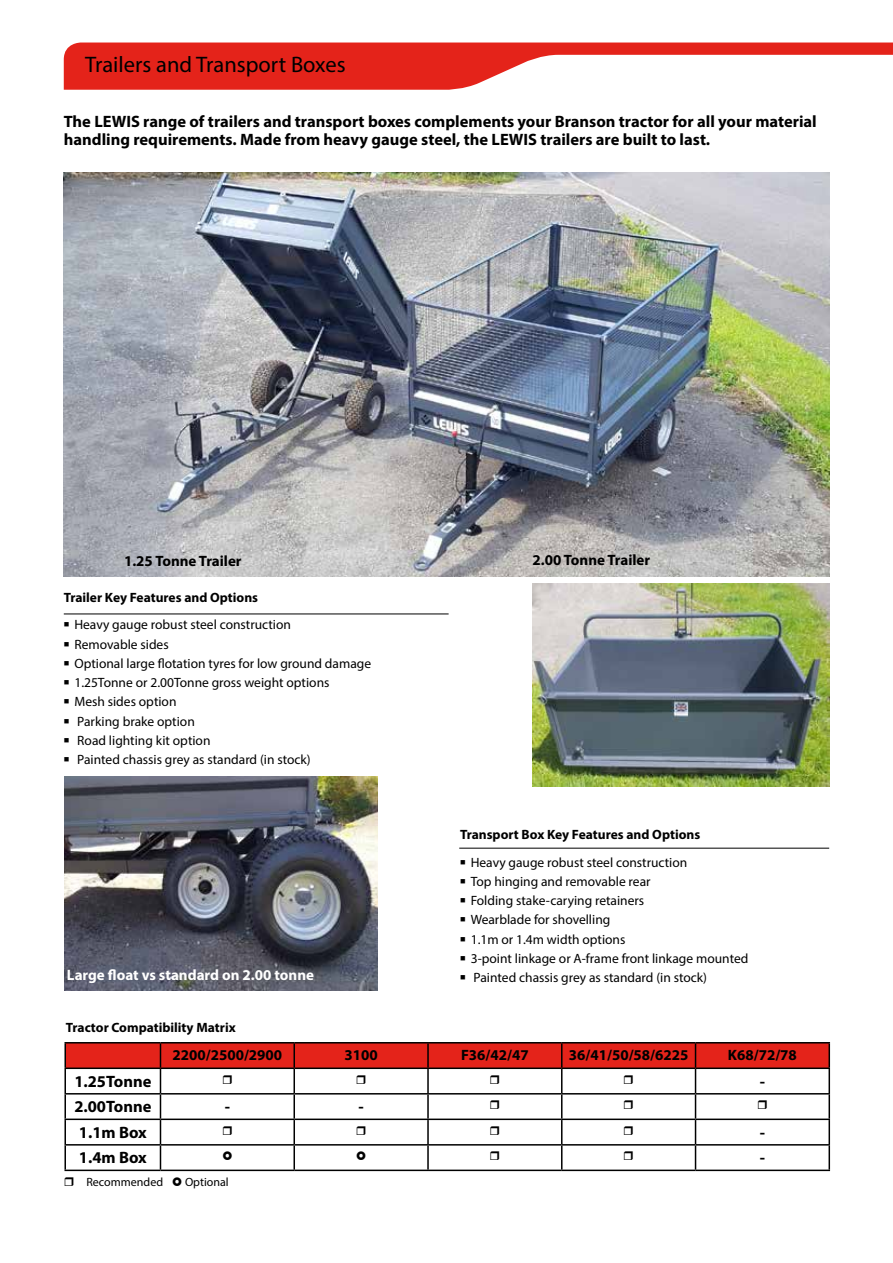
<style>
.page{position:relative;width:893px;height:1263px;background:#fff}
.page>*{position:absolute;margin:0;border:0;box-sizing:border-box;transform-origin:0 0}
.t1{font:22.5px "Myriad Pro";color:#000}
.t2{font:700 16.5px/18px "Myriad Pro";color:#000}
.t3{font:700 15px "Myriad Pro";color:#000}
.t4{font:700 15px "Myriad Pro";color:#fff}
.t5{font:13.5px "Myriad Pro";color:#000}
.t6{font:700 13.5px "Myriad Pro";color:#000}
.t7{font:12px "Myriad Pro";color:#000}
</style>
<div class="page">
<svg style="left:64px;top:43px;width:828px;height:47px"></svg>
<img style="left:64px;top:172px;width:766px;height:404px">
<img style="left:533px;top:583px;width:297px;height:203px">
<img style="left:65px;top:776px;width:312px;height:214px">
<div style="left:65px;top:1043px;width:95px;height:25px;background:#e4231a"></div>
<hr style="left:64px;top:1042px;width:96px;height:1px;background:#000">
<hr style="left:64px;top:1043px;width:2px;height:24px;background:#000">
<hr style="left:160px;top:1042px;width:134px;height:1px;background:#000">
<hr style="left:294px;top:1042px;width:134px;height:1px;background:#000">
<hr style="left:428px;top:1042px;width:134px;height:1px;background:#000">
<hr style="left:562px;top:1042px;width:133px;height:1px;background:#000">
<hr style="left:695px;top:1042px;width:135px;height:1px;background:#000">
<hr style="left:828px;top:1043px;width:2px;height:24px;background:#000">
<hr style="left:64px;top:1067px;width:96px;height:2px;background:#000">
<hr style="left:64px;top:1069px;width:2px;height:24px;background:#000">
<hr style="left:695px;top:1067px;width:135px;height:2px;background:#000">
<hr style="left:828px;top:1069px;width:2px;height:24px;background:#000">
<hr style="left:64px;top:1093px;width:96px;height:1px;background:#000">
<hr style="left:64px;top:1094px;width:2px;height:24px;background:#000">
<hr style="left:695px;top:1093px;width:135px;height:1px;background:#000">
<hr style="left:828px;top:1094px;width:2px;height:24px;background:#000">
<hr style="left:64px;top:1118px;width:96px;height:2px;background:#000">
<hr style="left:64px;top:1120px;width:2px;height:24px;background:#000">
<hr style="left:695px;top:1118px;width:135px;height:2px;background:#000">
<hr style="left:828px;top:1120px;width:2px;height:24px;background:#000">
<hr style="left:64px;top:1144px;width:96px;height:1px;background:#000">
<hr style="left:64px;top:1145px;width:2px;height:24px;background:#000">
<hr style="left:695px;top:1144px;width:135px;height:1px;background:#000">
<hr style="left:828px;top:1145px;width:2px;height:24px;background:#000">
<hr style="left:64px;top:1169px;width:96px;height:2px;background:#000">
<hr style="left:160px;top:1169px;width:134px;height:2px;background:#000">
<hr style="left:294px;top:1169px;width:134px;height:2px;background:#000">
<hr style="left:428px;top:1169px;width:134px;height:2px;background:#000">
<hr style="left:562px;top:1169px;width:133px;height:2px;background:#000">
<hr style="left:695px;top:1169px;width:135px;height:2px;background:#000">
<hr style="left:64px;top:613px;width:385px;height:1px;background:#000">
<hr style="left:459px;top:848px;width:370px;height:1px;background:#000">
<svg style="left:160px;top:1043px;width:669px;height:126px"></svg>
<h1 class="t1" style="left:85px;top:51px;width:262px">Trailers and Transport Boxes</h1>
<p class="t2" style="left:64px;top:112px;width:755px">The LEWIS range of trailers and transport boxes complements your Branson tractor for all your material handling requirements. Made from heavy gauge steel, the LEWIS trailers are built to last.</p>
<p class="t3" style="left:124px;top:551px;width:119px">1.25 Tonne Trailer</p>
<p class="t3" style="left:533px;top:550px;width:119px">2.00 Tonne Trailer</p>
<p class="t6" style="left:64px;top:588px;width:196px">Trailer Key Features and Options</p>
<p class="t5" style="left:64px;top:616px;width:229px">■ Heavy gauge robust steel construction</p>
<p class="t5" style="left:64px;top:636px;width:106px">■ Removable sides</p>
<p class="t5" style="left:64px;top:655px;width:309px">■ Optional large flotation tyres for low ground damage</p>
<p class="t5" style="left:64px;top:674px;width:267px">■ 1.25Tonne or 2.00Tonne gross weight options</p>
<p class="t5" style="left:64px;top:693px;width:114px">■ Mesh sides option</p>
<p class="t5" style="left:64px;top:713px;width:133px">■ Parking brake option</p>
<p class="t5" style="left:64px;top:732px;width:148px">■ Road lighting kit option</p>
<p class="t5" style="left:64px;top:751px;width:249px">■ Painted chassis grey as standard (in stock)</p>
<p class="t4" style="left:67px;top:965px;width:249px">Large float vs standard on 2.00 tonne</p>
<p class="t6" style="left:66px;top:1019px;width:171px">Tractor Compatibility Matrix</p>
<p class="t6" style="left:460px;top:825px;width:242px">Transport Box Key Features and Options</p>
<p class="t5" style="left:460px;top:854px;width:229px">■ Heavy gauge robust steel construction</p>
<p class="t5" style="left:460px;top:873px;width:192px">■ Top hinging and removable rear</p>
<p class="t5" style="left:460px;top:892px;width:186px">■ Folding stake-carying retainers</p>
<p class="t5" style="left:460px;top:911px;width:152px">■ Wearblade for shovelling</p>
<p class="t5" style="left:460px;top:931px;width:167px">■ 1.1m or 1.4m width options</p>
<p class="t5" style="left:460px;top:950px;width:290px">■ 3-point linkage or A-frame front linkage mounted</p>
<p class="t5" style="left:460px;top:969px;width:248px">■ Painted chassis grey as standard (in stock)</p>
<p class="t3" style="left:172px;top:1045px;width:111px">2200/2500/2900</p>
<p class="t3" style="left:344px;top:1045px;width:35px">3100</p>
<p class="t3" style="left:461px;top:1045px;width:69px">F36/42/47</p>
<p class="t3" style="left:569px;top:1045px;width:121px">36/41/50/58/6225</p>
<p class="t3" style="left:728px;top:1045px;width:71px">K68/72/78</p>
<p class="t2" style="left:74px;top:1071px;width:79px">1.25Tonne</p>
<p class="t2" style="left:760px;top:1071px;width:7px">-</p>
<p class="t2" style="left:74px;top:1097px;width:79px">2.00Tonne</p>
<p class="t2" style="left:225px;top:1097px;width:7px">-</p>
<p class="t2" style="left:358px;top:1097px;width:7px">-</p>
<p class="t2" style="left:79px;top:1122px;width:69px">1.1m Box</p>
<p class="t2" style="left:760px;top:1122px;width:7px">-</p>
<p class="t2" style="left:79px;top:1148px;width:69px">1.4m Box</p>
<p class="t2" style="left:760px;top:1148px;width:7px">-</p>
<p class="t7" style="left:86px;top:1175px;width:78px">Recommended</p>
<p class="t7" style="left:185px;top:1175px;width:45px">Optional</p>
</div>
